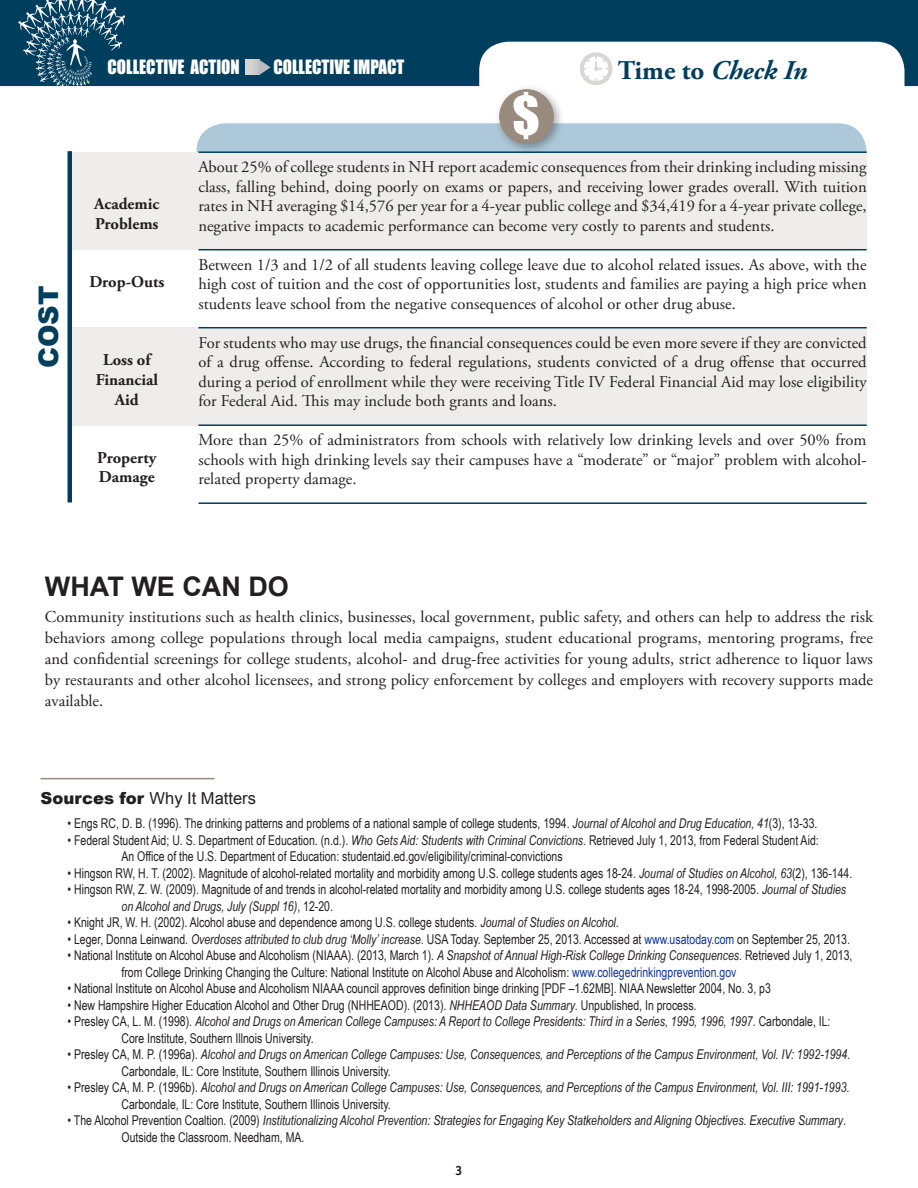
<style>
.page{position:relative;width:918px;height:1188px;background:#fff}
.page>*{position:absolute;margin:0;border:0;box-sizing:border-box;transform-origin:0 0}
.t1{font:50.55px "Impact";color:#fff}
.t2{font:italic 700 27px "Adobe Garamond Pro";color:#003e5e}
.t3{font:700 27px "Arial";color:#231f20}
.t4{font:900 27px "Arial";color:#003e5e}
.t5{font:18.15px "Impact";color:#fff;scale:.94 1}
.t6{font:16.5px/19.5px "Adobe Garamond Pro";color:#231f20;text-align:justify}
.t7{font:700 16.5px/19.5px "Adobe Garamond Pro";color:#231f20}
.t8{font:16.5px "Arial";color:#231f20}
.t9{font:13.5px/16.5px "Arial Narrow";color:#231f20;scale:.95 1}
.t10{font:italic 13.5px/16.5px "Arial Narrow";color:#231f20;scale:.95 1}
.t11{font:700 13.5px "Officina Sans";color:#231f20}
.s1{font-style:normal}
.s2{font-style:inherit}
.s3{font-weight:900}
.s4{font-style:italic}
.s5{color:#0d3598}
</style>
<div class="page">
<div style="left:0;top:0;width:918px;height:86px;background:#003e5e"></div>
<img style="left:17px;top:0;width:112px;height:87px">
<div style="left:72px;top:328px;width:795px;height:98px;background:#efedeb"></div>
<svg style="left:197px;top:42px;width:708px;height:110px"></svg>
<div style="left:72px;top:152px;width:795px;height:98px;background:#efedeb"></div>
<hr style="left:68px;top:151px;width:4px;height:352px;background:#003e5e">
<hr style="left:198px;top:151px;width:669px;height:2px;background:#003e5e">
<hr style="left:198px;top:249px;width:669px;height:1px;background:#003e5e">
<hr style="left:198px;top:327px;width:669px;height:1px;background:#003e5e">
<hr style="left:198px;top:424px;width:669px;height:2px;background:#003e5e">
<hr style="left:198px;top:502px;width:669px;height:2px;background:#003e5e">
<div style="left:493px;top:83px;width:74px;height:73px;background:#231f20;opacity:.4"></div>
<div style="left:500px;top:90px;width:53px;height:53px;background:#998b7d;border-radius:50%"></div>
<div style="left:499px;top:89px;width:55px;height:55px;border:1px solid #998b7d;border-radius:50%"></div>
<hr style="left:40px;top:778px;width:175px;height:1px;background:#998b7d">
<img style="left:580px;top:50px;width:34px;height:36px">
<h2 class="t4" style="left:34px;top:368px;width:84px;rotate:-90deg">COST</h2>
<p class="t5" style="left:108px;top:56px;width:142px">COLLECTIVE ACTION</p>
<p class="t5" style="left:273px;top:56px;width:141px">COLLECTIVE IMPACT</p>
<h1 class="t1" style="left:512px;top:84px;width:29px">$</h1>
<h2 class="t2" style="left:618px;top:55px;width:191px"><span class="s1">Time to</span> Check In</h2>
<p class="t7" style="left:94px;top:195px;width:67px">Academic<br>Problems</p>
<p class="t7" style="left:89px;top:273px;width:76px">Drop-Outs</p>
<p class="t7" style="left:96px;top:351px;width:64px;text-align:center">Loss of<br>Financial<br>Aid</p>
<p class="t7" style="left:97px;top:448px;width:61px">Property<br>Damage</p>
<p class="t6" style="left:198px;top:158px;width:670px">About 25% of college students in NH report academic consequences from their drinking including missing class, falling behind, doing poorly on exams or papers, and receiving lower grades overall. With tuition rates in NH averaging $14,576 per year for a 4-year public college and $34,419 for a 4-year private college, negative impacts to academic performance can become very costly to parents and students.</p>
<p class="t6" style="left:198px;top:256px;width:670px">Between 1/3 and 1/2 of all students leaving college leave due to alcohol related issues. As above, with the high cost of tuition and the cost of opportunities lost, students and families are paying a high price when students leave school from the negative consequences of alcohol or other drug abuse.</p>
<p class="t6" style="left:198px;top:334px;width:670px">For students who may use drugs, the financial consequences could be even more severe if they are convicted of a drug offense. According to federal regulations, students convicted of a drug offense that occurred during a period of enrollment while they were receiving Title IV Federal Financial Aid may lose eligibility for Federal Aid. This may include both grants and loans.</p>
<p class="t6" style="left:198px;top:431px;width:670px">More than 25% of administrators from schools with relatively low drinking levels and over 50% from schools with high drinking levels say their campuses have a “moderate” or “major” problem with alcohol&shy;related property damage.</p>
<h2 class="t3" style="left:45px;top:571px;width:245px">WHAT WE <span class="s2">CAN</span> DO</h2>
<p class="t6" style="left:45px;top:607px;width:830px;line-height:21px">Community institutions such as health clinics, businesses, local government, public safety, and others can help to address the risk behaviors among college populations through local media campaigns, student educational programs, mentoring programs, free and confidential screenings for college students, alcohol- and drug-free activities for young adults, strict adherence to liquor laws by restaurants and other alcohol licensees, and strong policy enforcement by colleges and employers with recovery supports made available.</p>
<p class="t8" style="left:40px;top:789px;width:217px"><span class="s3">Sources for</span> Why It Matters</p>
<p class="t9" style="left:67px;top:815px;width:791px">• Engs RC, D. B. (1996). The drinking patterns and problems of a national sample of college students, 1994. <span class="s4">Journal of Alcohol and Drug Education, 41</span>(3), 13-33.</p>
<p class="t9" style="left:121px;top:832px;width:735px;text-indent:-54px">• Federal Student Aid; U. S. Department of Education. (n.d.). <span class="s4">Who Gets Aid: Students with Criminal Convictions</span>. Retrieved July 1, 2013, from Federal Student Aid:<br>An Office of the U.S. Department of Education: studentaid.ed.gov/eligibility/criminal-convictions</p>
<p class="t9" style="left:68px;top:865px;width:828px">• Hingson RW, H. T. (2002). Magnitude of alcohol-related mortality and morbidity among U.S. college students ages 18-24. <span class="s4">Journal of Studies on Alcohol, 63</span>(2), 136-144.</p>
<p class="t9" style="left:121px;top:881px;width:764px;text-indent:-54px">• Hingson RW, Z. W. (2009). Magnitude of and trends in alcohol-related mortality and morbidity among U.S. college students ages 18-24, 1998-2005. <span class="s4">Journal of Studies on Alcohol and Drugs, July (Suppl 16)</span>, 12-20.</p>
<p class="t9" style="left:68px;top:914px;width:582px">• Knight JR, W. H. (2002). Alcohol abuse and dependence among U.S. college students. <span class="s4">Journal of Studies on Alcohol</span>.</p>
<p class="t9" style="left:67px;top:931px;width:825px">• Leger, Donna Leinwand. <span class="s4">Overdoses attributed to club drug ‘Molly’ increase</span>. USA Today. September 25, 2013. Accessed at <span class="s5">www.usatoday.com</span> on September 25, 2013.</p>
<p class="t9" style="left:121px;top:947px;width:771px;text-indent:-54px">• National Institute on Alcohol Abuse and Alcoholism (NIAAA). (2013, March 1). <span class="s4">A Snapshot of Annual High-Risk College Drinking Consequences</span>. Retrieved July 1, 2013, from College Drinking Changing the Culture: National Institute on Alcohol Abuse and Alcoholism: <span class="s5">www.collegedrinkingprevention.gov</span></p>
<p class="t9" style="left:68px;top:980px;width:742px">• National Institute on Alcohol Abuse and Alcoholism NIAAA council approves definition binge drinking [PDF –1.62MB]. NIAA Newsletter 2004, No. 3, p3</p>
<p class="t9" style="left:68px;top:997px;width:664px">• New Hampshire Higher Education Alcohol and Other Drug (NHHEAOD). (2013). <span class="s4">NHHEAOD Data Summary</span>. Unpublished, In process.</p>
<p class="t10" style="left:122px;top:1013px;width:748px;text-indent:-54px"><span class="s1">• Presley CA, L. M. (1998).</span> Alcohol and Drugs on American College Campuses: A Report to College Presidents: Third in a Series, 1995, 1996, 1997<span class="s1">. Carbondale, IL:<br>Core Institute, Southern Illnois University.</span></p>
<p class="t10" style="left:122px;top:1046px;width:769px;text-indent:-54px"><span class="s1">• Presley CA, M. P. (1996a).</span> Alcohol and Drugs on American College Campuses: Use, Consequences, and Perceptions of the Campus Environment, Vol. IV: 1992-1994<span class="s1">.<br>Carbondale, IL: Core Institute, Southern Illinois University.</span></p>
<p class="t10" style="left:121px;top:1079px;width:768px;text-indent:-54px"><span class="s1">• Presley CA, M. P. (1996b).</span> Alcohol and Drugs on American College Campuses: Use, Consequences, and Perceptions of the Campus Environment, Vol. III: 1991-1993<span class="s1">.<br>Carbondale, IL: Core Institute, Southern Illinois University.</span></p>
<p class="t10" style="left:121px;top:1112px;width:764px;text-indent:-54px"><span class="s1">• The Alcohol Prevention Coaltion. (2009)</span> Institutionalizing Alcohol Prevention: Strategies for Engaging Key Statkeholders and Aligning Objectives. Executive Summary<span class="s1">.<br>Outside the Classroom. Needham, MA.</span></p>
<p class="t11" style="left:455px;top:1162px;width:9px">3</p>
</div>
